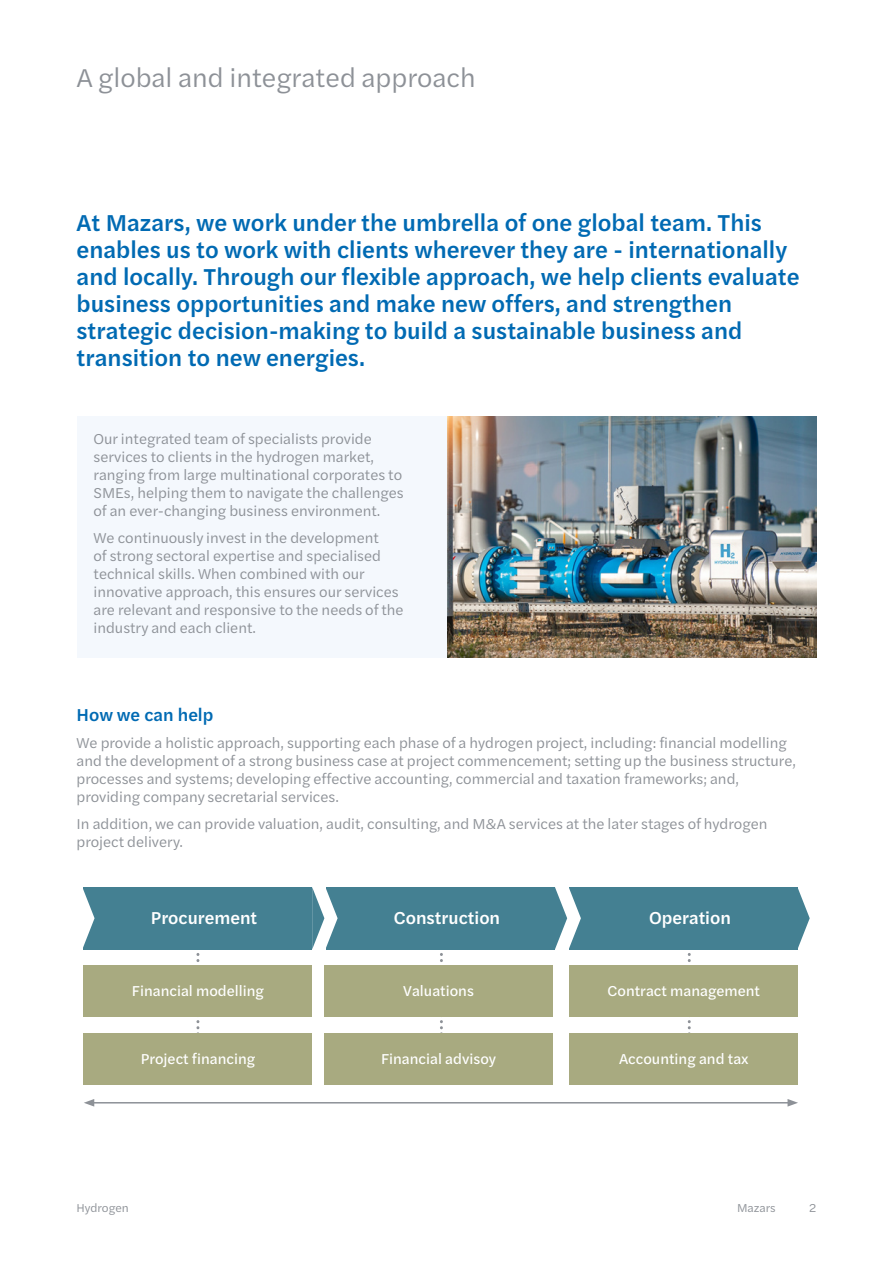
<style>
.page{position:relative;width:893px;height:1263px;background:#fff}
.page>*{position:absolute;margin:0;border:0;box-sizing:border-box;transform-origin:0 0}
.t1{font:27px "Halyard Text";color:#8d9197}
.t2{font:500 24px/27px "Halyard Text";color:#006ab3}
.t3{font:500 18px "Halyard Text";color:#fff}
.t4{font:500 18px "Halyard Text";color:#006ab3}
.t5{font:15px/18px "Halyard Text";color:#8d9197}
.t6{font:15px "Halyard Text";color:#fff}
.t7{font:12px "Halyard Text";color:#8d9197}
</style>
<div class="page">
<svg style="left:196px;top:949px;width:3px;height:84px"></svg>
<hr style="left:92px;top:1102px;width:698px;height:1px;background:#8d9197">
<svg style="left:787px;top:1099px;width:11px;height:7px"></svg>
<svg style="left:84px;top:1099px;width:10px;height:7px"></svg>
<svg style="left:440px;top:949px;width:3px;height:84px"></svg>
<svg style="left:688px;top:949px;width:3px;height:84px"></svg>
<div style="left:77px;top:417px;width:369px;height:241px;background:#f4f8fd"></div>
<div style="left:83px;top:887px;width:229px;height:62px;background:#448092"></div>
<div style="left:326px;top:887px;width:229px;height:62px;background:#448092"></div>
<div style="left:569px;top:887px;width:229px;height:62px;background:#448092"></div>
<svg style="left:555px;top:887px;width:26px;height:62px"></svg>
<svg style="left:312px;top:887px;width:26px;height:62px"></svg>
<svg style="left:798px;top:888px;width:12px;height:60px"></svg>
<svg style="left:83px;top:889px;width:12px;height:59px"></svg>
<div style="left:84px;top:966px;width:228px;height:51px;background:#a8aa80"></div>
<div style="left:324px;top:966px;width:229px;height:51px;background:#a8aa80"></div>
<div style="left:570px;top:966px;width:228px;height:51px;background:#a8aa80"></div>
<div style="left:84px;top:1033px;width:228px;height:52px;background:#a8aa80"></div>
<div style="left:324px;top:1033px;width:229px;height:52px;background:#a8aa80"></div>
<div style="left:570px;top:1033px;width:228px;height:52px;background:#a8aa80"></div>
<img style="left:447px;top:417px;width:369px;height:241px">
<h1 class="t1" style="left:77px;top:58px;width:401px">A global and integrated approach</h1>
<p class="t2" style="left:77px;top:208px;width:724px">At Mazars, we work under the umbrella of one global team. This enables us to work with clients wherever they are - internationally and locally. Through our flexible approach, we help clients evaluate business opportunities and make new offers, and strengthen strategic decision-making to build a sustainable business and transition to new energies.</p>
<p class="t5" style="left:94px;top:429px;width:312px">Our integrated team of specialists provide services to clients in the hydrogen market, ranging from large multinational corporates to SMEs, helping them to navigate the challenges of an ever-changing business environment.</p>
<p class="t5" style="left:94px;top:528px;width:312px">We continuously invest in the development<br>of strong sectoral expertise and specialised technical skills. When combined with our innovative approach, this ensures our services are relevant and responsive to the needs of the industry and each client.</p>
<p class="t4" style="left:77px;top:701px;width:138px">How we can help</p>
<p class="t5" style="left:77px;top:733px;width:721px">We provide a holistic approach, supporting each phase of a hydrogen project, including: financial modelling and the development of a strong business case at project commencement; setting up the business structure, processes and systems; developing effective accounting, commercial and taxation frameworks; and, providing company secretarial services.</p>
<p class="t5" style="left:77px;top:814px;width:692px">In addition, we can provide valuation, audit, consulting, and M&amp;A services at the later stages of hydrogen project delivery.</p>
<p class="t3" style="left:151px;top:905px;width:108px">Procurement</p>
<p class="t3" style="left:394px;top:905px;width:108px">Construction</p>
<p class="t3" style="left:649px;top:905px;width:83px">Operation</p>
<p class="t6" style="left:132px;top:980px;width:133px">Financial modelling</p>
<p class="t6" style="left:403px;top:980px;width:72px">Valuations</p>
<p class="t6" style="left:608px;top:980px;width:154px">Contract management</p>
<p class="t6" style="left:141px;top:1048px;width:116px">Project financing</p>
<p class="t6" style="left:381px;top:1048px;width:117px">Financial advisoy</p>
<p class="t6" style="left:619px;top:1048px;width:131px">Accounting and tax</p>
<p class="t7" style="left:77px;top:1199px;width:54px">Hydrogen</p>
<p class="t7" style="left:737px;top:1199px;width:40px">Mazars</p>
<p class="t7" style="left:809px;top:1199px;width:9px">2</p>
</div>
